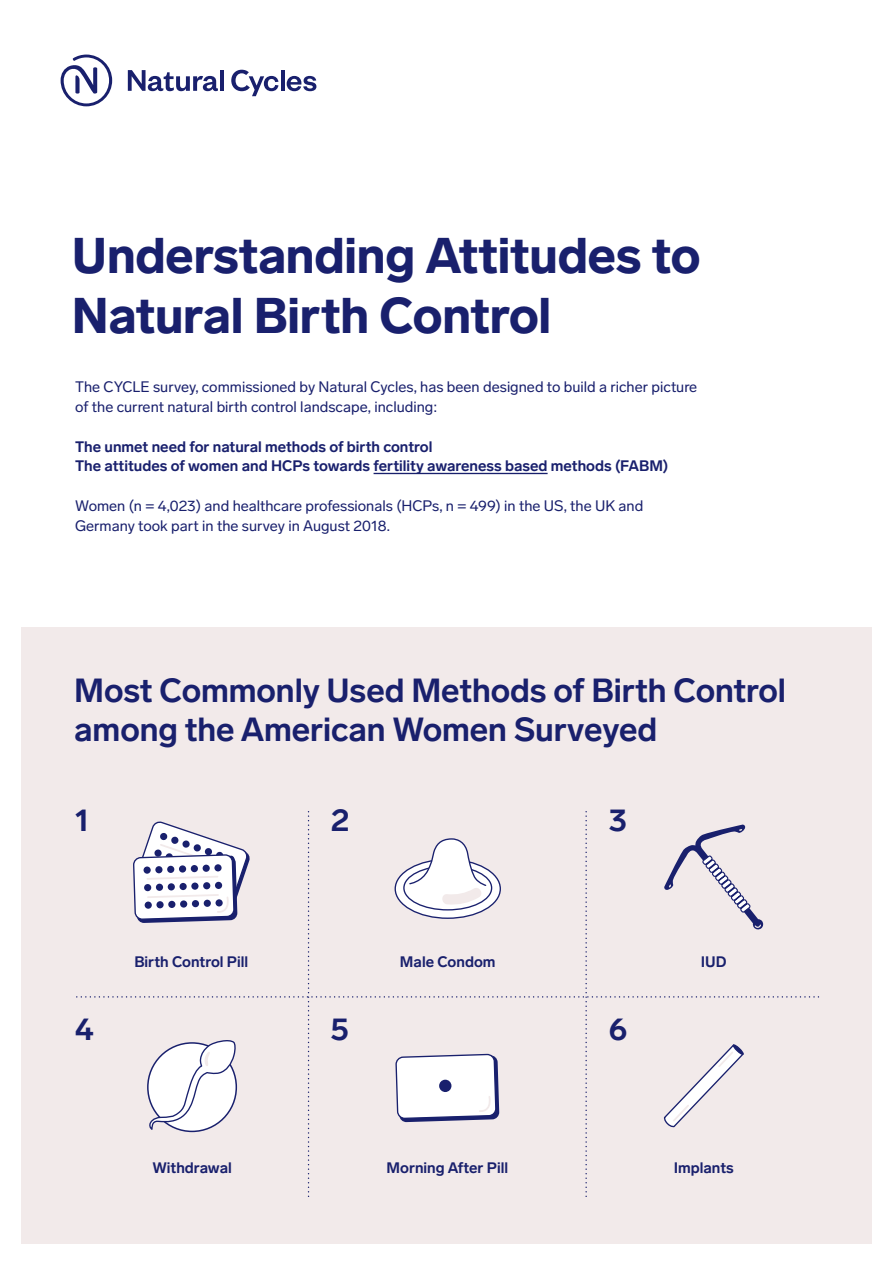
<style>
.page{position:relative;width:893px;height:1263px;background:#fff}
.page>*{position:absolute;margin:0;border:0;box-sizing:border-box;transform-origin:0 0}
.t1{font:900 49.5px/59.4px "Lab Grotesque";letter-spacing:-.005em;color:#19206d}
.t2{font:700 33px/39.6px "Lab Grotesque";letter-spacing:-.005em;color:#19206d}
.t3{font:700 31.5px "Lab Grotesque";color:#19206d}
.t4{font:15px/19.8px "Lab Grotesque";color:#19206d}
.t5{font:700 15px/19.8px "Lab Grotesque";color:#19206d}
</style>
<div class="page">
<div style="left:21px;top:627px;width:851px;height:616px;background:#f2eaea"></div>
<hr style="left:374px;top:473px;width:174px;height:1px;background:#19206d">
<svg style="left:61px;top:55px;width:51px;height:51px"></svg>
<hr style="left:220px;top:70px;width:4px;height:21px;background:#19206d">
<hr style="left:281px;top:70px;width:4px;height:21px;background:#19206d">
<svg style="left:128px;top:70px;width:90px;height:21px"></svg>
<svg style="left:231px;top:70px;width:47px;height:26px"></svg>
<svg style="left:287px;top:76px;width:29px;height:15px"></svg>
<svg style="left:77px;top:812px;width:742px;height:385px"></svg>
<h1 class="t1" style="left:72px;top:226px;width:630px">Understanding Attitudes to<br>Natural Birth Control</h1>
<p class="t4" style="left:75px;top:377px;width:624px">The CYCLE survey, commissioned by Natural Cycles, has been designed to build a richer picture of the current natural birth control landscape, including:</p>
<p class="t5" style="left:75px;top:436px;width:595px">The unmet need for natural methods of birth control<br>The attitudes of women and HCPs towards fertility awareness based methods (FABM)</p>
<p class="t4" style="left:75px;top:496px;width:570px">Women (n = 4,023) and healthcare professionals (HCPs, n = 499) in the US, the UK and<br>Germany took part in the survey in August 2018.</p>
<h2 class="t2" style="left:74px;top:671px;width:713px">Most Commonly Used Methods of Birth Control among the American Women Surveyed</h2>
<h3 class="t3" style="left:75px;top:801px;width:16px">1</h3>
<h3 class="t3" style="left:75px;top:1011px;width:20px">4</h3>
<p class="t5" style="left:134px;top:952px;width:115px">Birth Control Pill</p>
<p class="t5" style="left:152px;top:1158px;width:81px">Withdrawal</p>
<h3 class="t3" style="left:331px;top:801px;width:20px">2</h3>
<h3 class="t3" style="left:331px;top:1011px;width:20px">5</h3>
<p class="t5" style="left:400px;top:952px;width:97px">Male Condom</p>
<p class="t5" style="left:387px;top:1158px;width:123px">Morning After Pill</p>
<h3 class="t3" style="left:609px;top:801px;width:20px">3</h3>
<h3 class="t3" style="left:609px;top:1011px;width:20px">6</h3>
<p class="t5" style="left:701px;top:952px;width:27px">IUD</p>
<p class="t5" style="left:674px;top:1158px;width:62px">Implants</p>
</div>
